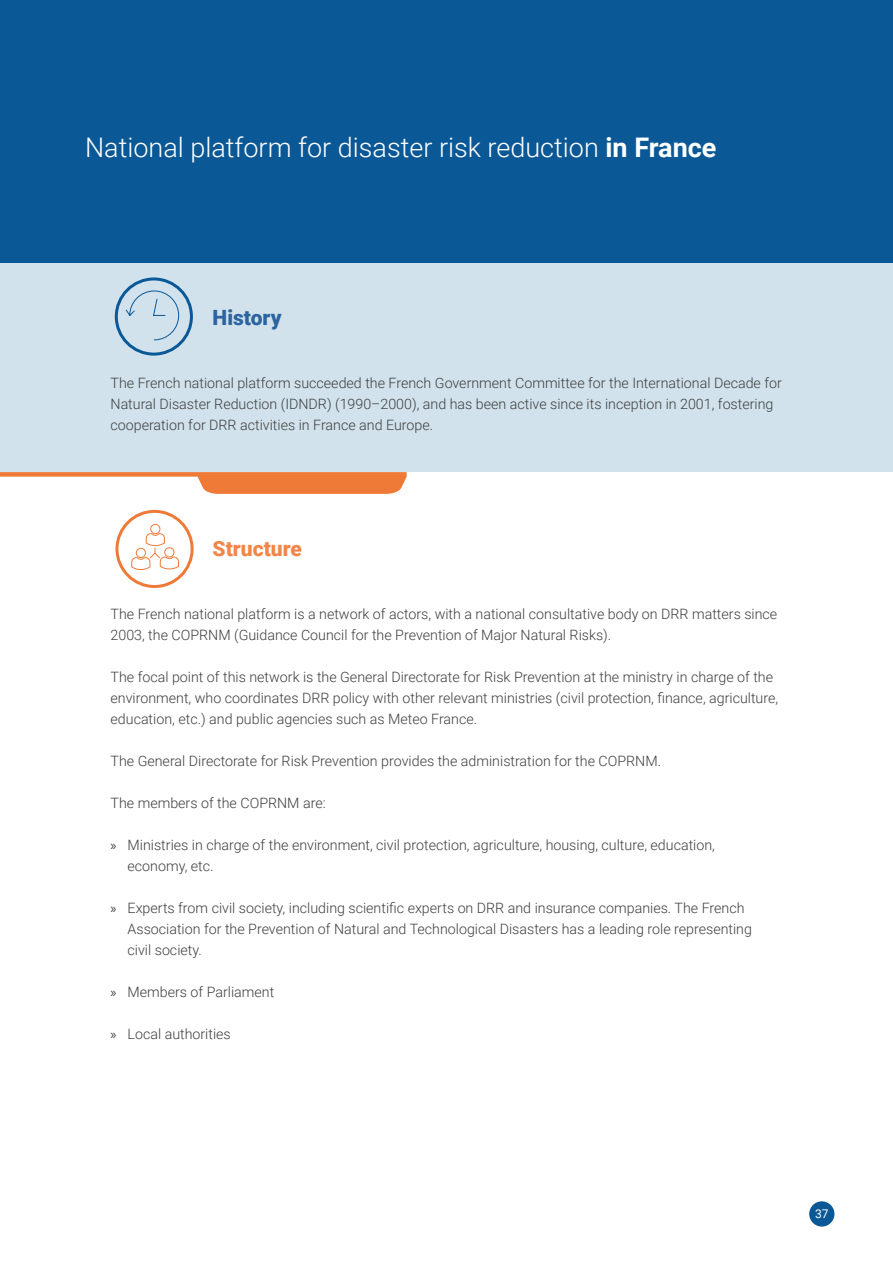
<style>
.page{position:relative;width:893px;height:1263px;background:#fff}
.page>*{position:absolute;margin:0;border:0;box-sizing:border-box;transform-origin:0 0}
.Case_study_names{font:300 27px "Roboto";color:#fff}
.Headings_case_study_Structure_orange{font:900 21px "Roboto";color:#f18648}
.Headings_Case_Study{font:900 21px "Roboto";color:#2d639f}
.Structure_body_text{font:300 14.25px/21px "Roboto";color:#3e3e3f}
.History_body_text{font:300 14.25px/21px "Roboto";color:#3e3e3f}
.t1{font:12px "Roboto";color:#fff}
.s1{font-weight:700}
.s2{font-family:"Myriad Pro";font-weight:400}
</style>
<div class="page">
<div style="left:0;top:254px;width:893px;height:218px;background:#d1e2ec"></div>
<div style="left:0;top:0;width:893px;height:262px;background:#0b5897"></div>
<div style="left:115px;top:277px;width:78px;height:79px;border:3px solid #0b5897;border-radius:50%"></div>
<svg style="left:125px;top:290px;width:54px;height:51px"></svg>
<div style="left:115px;top:510px;width:79px;height:78px;border:3px solid #ef7a37;border-radius:50%"></div>
<svg style="left:131px;top:523px;width:48px;height:47px"></svg>
<svg style="left:0;top:472px;width:407px;height:22px"></svg>
<hr style="left:892px;top:997px;width:1px;height:249px;background:#5a91b9">
<div style="left:809px;top:1201px;width:25px;height:25px;background:#0b5897;border-radius:50%"></div>
<p class="Case_study_names" style="left:85px;top:129px;width:633px">National platform for disaster risk reduction <span class="s1">in France</span></p>
<p class="Headings_Case_Study" style="left:213px;top:303px;width:70px">History</p>
<p class="History_body_text" style="left:111px;top:372px;width:673px">The French national platform succeeded the French Government Committee for the International Decade for<br>Natural Disaster Reduction (IDNDR) (1990–2000), and has been active since its inception in 2001, fostering cooperation for DRR activities in France and Europe.</p>
<p class="Headings_case_study_Structure_orange" style="left:213px;top:534px;width:91px">Structure</p>
<p class="Structure_body_text" style="left:111px;top:603px;width:668px">The French national platform is a network of actors, with a national consultative body on DRR matters since<br>2003, the COPRNM (Guidance Council for the Prevention of Major Natural Risks).</p>
<p class="Structure_body_text" style="left:111px;top:666px;width:669px">The focal point of this network is the General Directorate for Risk Prevention at the ministry in charge of the environment, who coordinates DRR policy with other relevant ministries (civil protection, finance, agriculture, education, etc.) and public agencies such as Meteo France.</p>
<p class="Structure_body_text" style="left:111px;top:750px;width:552px">The General Directorate for Risk Prevention provides the administration for the COPRNM.</p>
<p class="Structure_body_text" style="left:111px;top:792px;width:217px">The members of the COPRNM are:</p>
<p class="Structure_body_text" style="left:128px;top:834px;width:589px;text-indent:-17px"><span class="s2">»</span> Ministries in charge of the environment, civil protection, agriculture, housing, culture, education, economy, etc.</p>
<p class="Structure_body_text" style="left:128px;top:897px;width:626px;text-indent:-17px"><span class="s2">»</span> Experts from civil society, including scientific experts on DRR and insurance companies. The French<br>Association for the Prevention of Natural and Technological Disasters has a leading role representing civil society.</p>
<p class="Structure_body_text" style="left:111px;top:981px;width:165px"><span class="s2">»</span> Members of Parliament</p>
<p class="Structure_body_text" style="left:111px;top:1023px;width:122px"><span class="s2">»</span> Local authorities</p>
<p class="t1" style="left:815px;top:1206px;width:15px">37</p>
</div>
